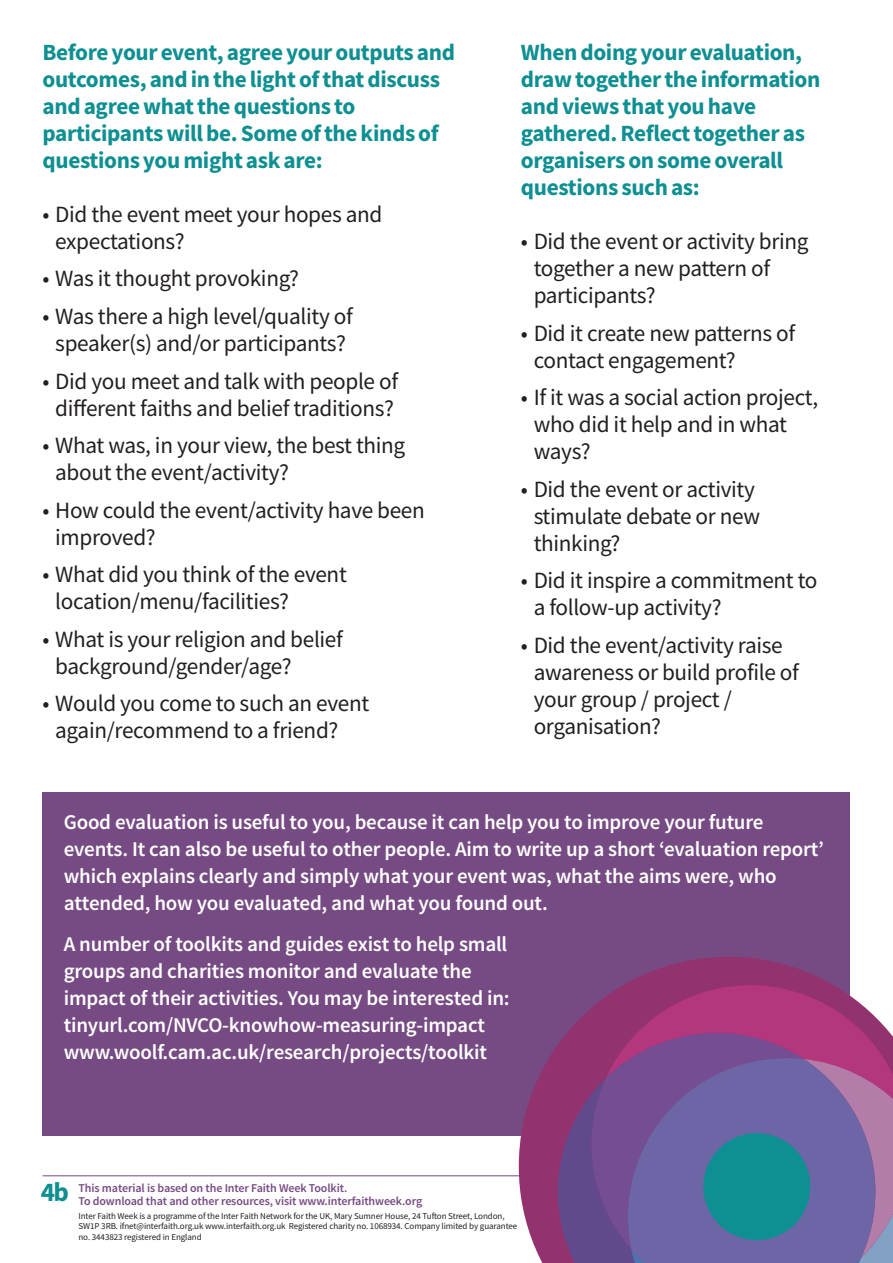
<style>
.page{position:relative;width:893px;height:1263px;background:#fff}
.page>*{position:absolute;margin:0;border:0;box-sizing:border-box;transform-origin:0 0}
.t1{font:700 27px "Source Sans Pro";color:#0e8f92}
.t2{font:23.25px/27px "Source Sans Pro";letter-spacing:-.015em;color:#231f20}
.t3{font:700 23.25px/27px "Source Sans Pro";letter-spacing:-.015em;color:#0e8f92}
.t4{font:600 21px/27px "Source Sans Pro";letter-spacing:-.01em;color:#fff}
.t5{font:600 12px/13.5px "Source Sans Pro";letter-spacing:-.01em;color:#764a83}
.t6{font:9px/10.5px "Source Sans Pro";letter-spacing:-.01em;color:#231f20}
</style>
<div class="page">
<div style="left:43px;top:792px;width:807px;height:343px;background:#764a83"></div>
<hr style="left:43px;top:1175px;width:493px;height:1px;background:#764a83">
<svg style="left:519px;top:957px;width:314px;height:306px;fill:#92336f"></svg>
<svg style="left:558px;top:985px;width:335px;height:278px;background:#9a4a85"></svg>
<svg style="left:591px;top:1033px;width:213px;height:216px;fill:#744d93"></svg>
<svg style="left:628px;top:1058px;width:247px;height:205px;background:#7263a3"></svg>
<div style="left:703px;top:1133px;width:107px;height:107px;background:#0e8f92;border-radius:50%"></div>
<p class="t3" style="left:43px;top:38px;width:414px">Beforeyour event,agreeyouroutputsand outcomes,andinthe lightofthatdiscuss andagreewhatthequestions to participantswillbe.Someofthekindsof questionsyoumightaskare:</p>
<p class="t2" style="left:55px;top:201px;width:329px;text-indent:-13px">• Did the event meet your hopes and expectations?</p>
<p class="t2" style="left:43px;top:265px;width:258px">• Was it thought provoking?</p>
<p class="t2" style="left:43px;top:303px;width:312px;text-align:center">• Was there a high level/quality of speaker(s) and/or participants?</p>
<p class="t2" style="left:43px;top:367px;width:357px;text-align:center">• Did you meet and talk with people of different faiths and belief traditions?</p>
<p class="t2" style="left:55px;top:432px;width:352px;text-indent:-13px">• What was, in your view, the best thing about the event/activity?</p>
<p class="t2" style="left:55px;top:496px;width:371px;text-indent:-13px">• How could the event/activity have been improved?</p>
<p class="t2" style="left:55px;top:561px;width:293px;text-indent:-13px">• What did you think of the event location/menu/facilities?</p>
<p class="t2" style="left:55px;top:625px;width:289px;text-indent:-13px">• What is your religion and belief background/gender/age?</p>
<p class="t2" style="left:55px;top:690px;width:316px;text-indent:-13px">• Would you come to such an event again/recommend to a friend?</p>
<p class="t3" style="left:521px;top:38px;width:301px">Whendoingyour evaluation, drawtogetherthe information andviews thatyouhave gathered.Reflecttogetheras organisersonsomeoverall questions suchas:</p>
<p class="t2" style="left:534px;top:228px;width:276px;text-indent:-13px">• Did the event or activity bring together a new pattern of participants?</p>
<p class="t2" style="left:534px;top:319px;width:263px;text-indent:-13px">• Did it create new patterns of contact engagement?</p>
<p class="t2" style="left:534px;top:384px;width:286px;text-indent:-13px">• If it was a social action project, who did it help and in what ways?</p>
<p class="t2" style="left:534px;top:475px;width:228px;text-indent:-13px">• Did the event or activity stimulate debate or new thinking?</p>
<p class="t2" style="left:534px;top:567px;width:285px;text-indent:-13px">• Did it inspire a commitment to a follow-up activity?</p>
<p class="t2" style="left:534px;top:631px;width:267px;text-indent:-13px">• Did the event/activity raise awareness or build profile of your group / project / organisation?</p>
<p class="t4" style="left:64px;top:809px;width:762px">Good evaluation is useful to you, because it can help you to improve your future events. It can also be useful to other people. Aim to write up a short ‘evaluation report’ which explains clearly and simply what your event was, what the aims were, who attended, how you evaluated, and what you found out.</p>
<p class="t4" style="left:64px;top:931px;width:447px">A number of toolkits and guides exist to help small groups and charities monitor and evaluate the impact of their activities. You may be interested in: tinyurl.com/NVCO-knowhow-measuring-impact www.woolf.cam.ac.uk/research/projects/toolkit</p>
<p class="t1" style="left:41px;top:1174px;width:30px">4b</p>
<p class="t5" style="left:78px;top:1181px;width:345px">This material is based on the Inter Faith Week Toolkit.<br>To download that and other resources, visit www.interfaithweek.org</p>
<p class="t6" style="left:78px;top:1211px;width:440px">Inter Faith Week is a programme of the Inter Faith Network for the UK, Mary Sumner House, 24 Tufton Street, London,<br>SW1P 3RB. ifnet@interfaith.org.uk www.interfaith.org.uk Registered charity no. 1068934. Company limited by guarantee no. 3443823 registered in England</p>
</div>
